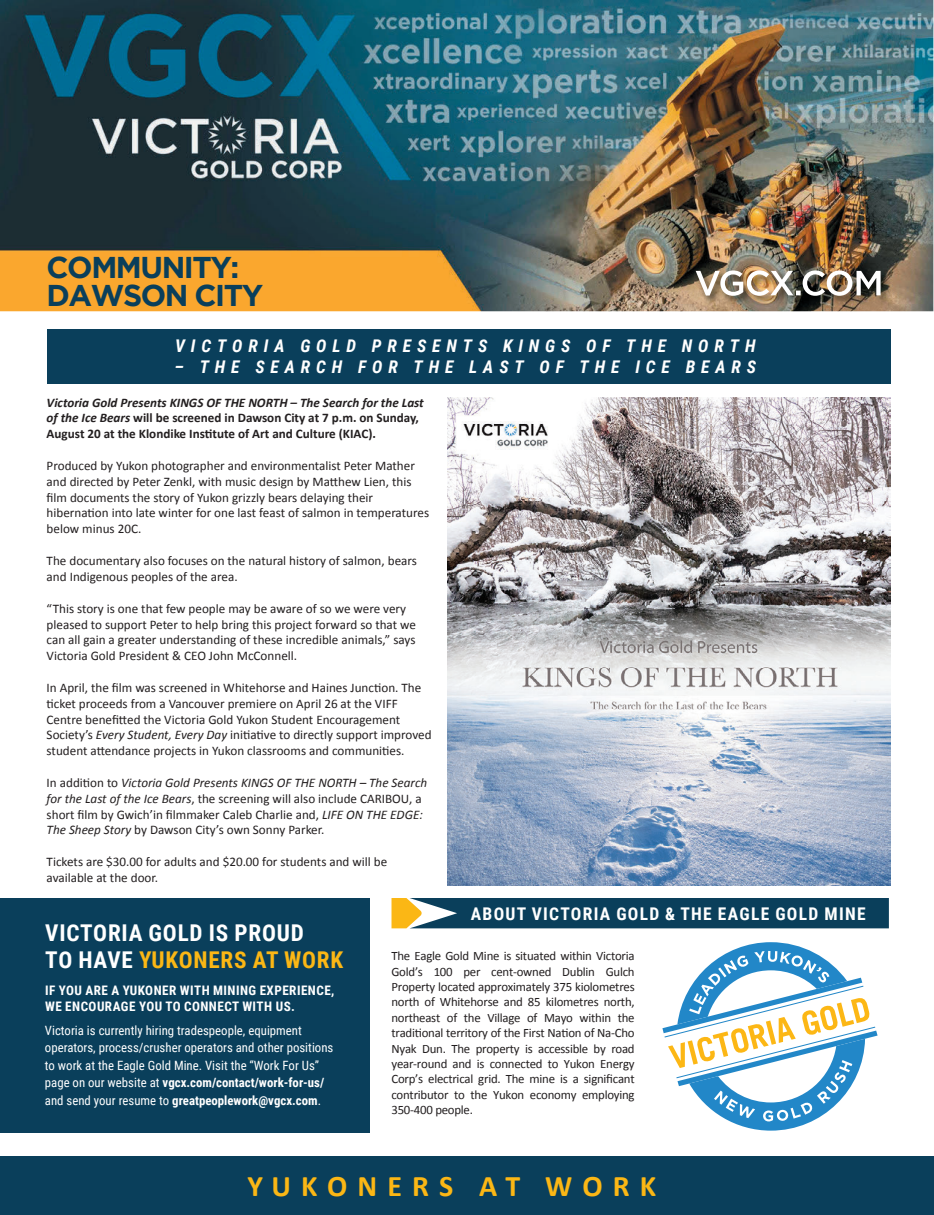
<style>
.page{position:relative;width:934px;height:1215px;background:#fff}
.page>*{position:absolute;margin:0;border:0;box-sizing:border-box;transform-origin:0 0}
.t1{font:700 30px/28.8px "Gotham HTF";letter-spacing:-.05em;color:#0a3f5b}
.t2{font:700 30px "Calibri";letter-spacing:.335em;color:#fbb715}
.t3{font:700 23.12px/26.2px "Roboto Condensed";letter-spacing:.035em;color:#fff}
.t4{font:italic 700 17.5px "Roboto Condensed";letter-spacing:.335em;color:#fff}
.t5{font:700 17.5px "Roboto Condensed";letter-spacing:.075em;color:#fff}
.t6{font:13.12px/15.8px "Calibri";color:#231f20}
.t7{font:700 13.12px/15.8px "Calibri";color:#231f20}
.t8{font:700 13.12px/16.2px "Roboto Condensed";letter-spacing:.035em;color:#fff}
.t9{font:12.75px/15.4px "Calibri";letter-spacing:-.02em;color:#231f20;text-align:justify}
.t10{font:12.75px/17.5px "Roboto Condensed";color:#fff}
.s1{font-style:italic}
.s2{color:#fbb715}
.s3{font-weight:700}
</style>
<div class="page">
<img style="left:448px;top:398px;width:442px;height:488px">
<svg style="left:662px;top:942px;width:215px;height:189px"></svg>
<svg style="left:391px;top:898px;width:498px;height:30px;background:#1f4c5e"></svg>
<div style="left:0;top:1157px;width:934px;height:58px;background:#0a3f5b"></div>
<div style="left:0;top:898px;width:369px;height:234px;background:#0a3f5b"></div>
<img style="left:0;top:0;width:933px;height:311px">
<img style="left:694px;top:268px;width:197px;height:38px">
<img style="left:695px;top:270px;width:185px;height:26px">
<div style="left:47px;top:329px;width:843px;height:54px;background:#0a3f5b"></div>
<h1 class="t1" style="left:47px;top:252px;width:218px">COMMUNITY:<br>DAWSON CITY</h1>
<h3 class="t4" style="left:175px;top:333px;width:582px">VICTORIA GOLD PRESENTS KINGS OF THE NORTH</h3>
<h3 class="t4" style="left:175px;top:354px;width:583px">– THE SEARCH FOR THE LAST OF THE ICE BEARS</h3>
<p class="t7" style="left:47px;top:394px;width:379px"><span class="s1">Victoria Gold Presents KINGS OF THE NORTH – The Search for the Last of the Ice Bears</span> will be screened in Dawson City at 7 p.m. on Sunday,<br>August 20 at the Klondike Institute of Art and Culture (KIAC).</p>
<p class="t6" style="left:47px;top:457px;width:384px">Produced by Yukon photographer and environmentalist Peter Mather and directed by Peter Zenkl, with music design by Matthew Lien, this film documents the story of Yukon grizzly bears delaying their hibernation into late winter for one last feast of salmon in temperatures below minus 20C.</p>
<p class="t6" style="left:47px;top:552px;width:372px">The documentary also focuses on the natural history of salmon, bears and Indigenous peoples of the area.</p>
<p class="t6" style="left:47px;top:600px;width:371px">“This story is one that few people may be aware of so we were very pleased to support Peter to help bring this project forward so that we can all gain a greater understanding of these incredible animals,” says Victoria Gold President &amp; CEO John McConnell.</p>
<p class="t6" style="left:47px;top:679px;width:386px">In April, the film was screened in Whitehorse and Haines Junction. The ticket proceeds from a Vancouver premiere on April 26 at the VIFF Centre benefitted the Victoria Gold Yukon Student Encouragement Society’s <span class="s1">Every Student, Every Day</span> initiative to directly support improved student attendance projects in Yukon classrooms and communities.</p>
<p class="t6" style="left:47px;top:774px;width:382px">In addition to <span class="s1">Victoria Gold Presents KINGS OF THE NORTH – The Search for the Last of the Ice Bears</span>, the screening will also include CARIBOU, a short film by Gwich’in filmmaker Caleb Charlie and, <span class="s1">LIFE ON THE EDGE:<br>The Sheep Story</span> by Dawson City’s own Sonny Parker.</p>
<p class="t6" style="left:47px;top:854px;width:342px">Tickets are $30.00 for adults and $20.00 for students and will be available at the door.</p>
<h2 class="t3" style="left:45px;top:919px;width:299px">VICTORIA GOLD IS PROUD<br>TO HAVE <span class="s2">YUKONERS AT WORK</span></h2>
<p class="t8" style="left:45px;top:982px;width:291px">IF YOU ARE A YUKONER WITH MINING EXPERIENCE,<br>WE ENCOURAGE YOU TO CONNECT WITH US.</p>
<p class="t10" style="left:45px;top:1021px;width:290px">Victoria is currently hiring tradespeople, equipment operators, process/crusher operators and other positions to work at the Eagle Gold Mine. Visit the “Work For Us” page on our website at <span class="s3">vgcx.com/contact/work-for-us/ </span>and send your resume to <span class="s3">greatpeoplework@vgcx.com</span>.</p>
<h3 class="t5" style="left:471px;top:901px;width:396px">ABOUT VICTORIA GOLD &amp; THE EAGLE GOLD MINE</h3>
<p class="t9" style="left:391px;top:948px;width:245px">The Eagle Gold Mine is situated within Victoria Gold’s 100 per cent-owned Dublin Gulch Property located approximately 375 kiolometres north of Whitehorse and 85 kilometres north, northeast of the Village of Mayo within the traditional territory of the First Nation of Na-Cho Nyak Dun. The property is accessible by road year-round and is connected to Yukon Energy Corp’s electrical grid. The mine is a significant contributor to the Yukon economy employing 350-400 people.</p>
<h1 class="t2" style="left:247px;top:1167px;width:410px">YUKONERS AT WORK</h1>
</div>
